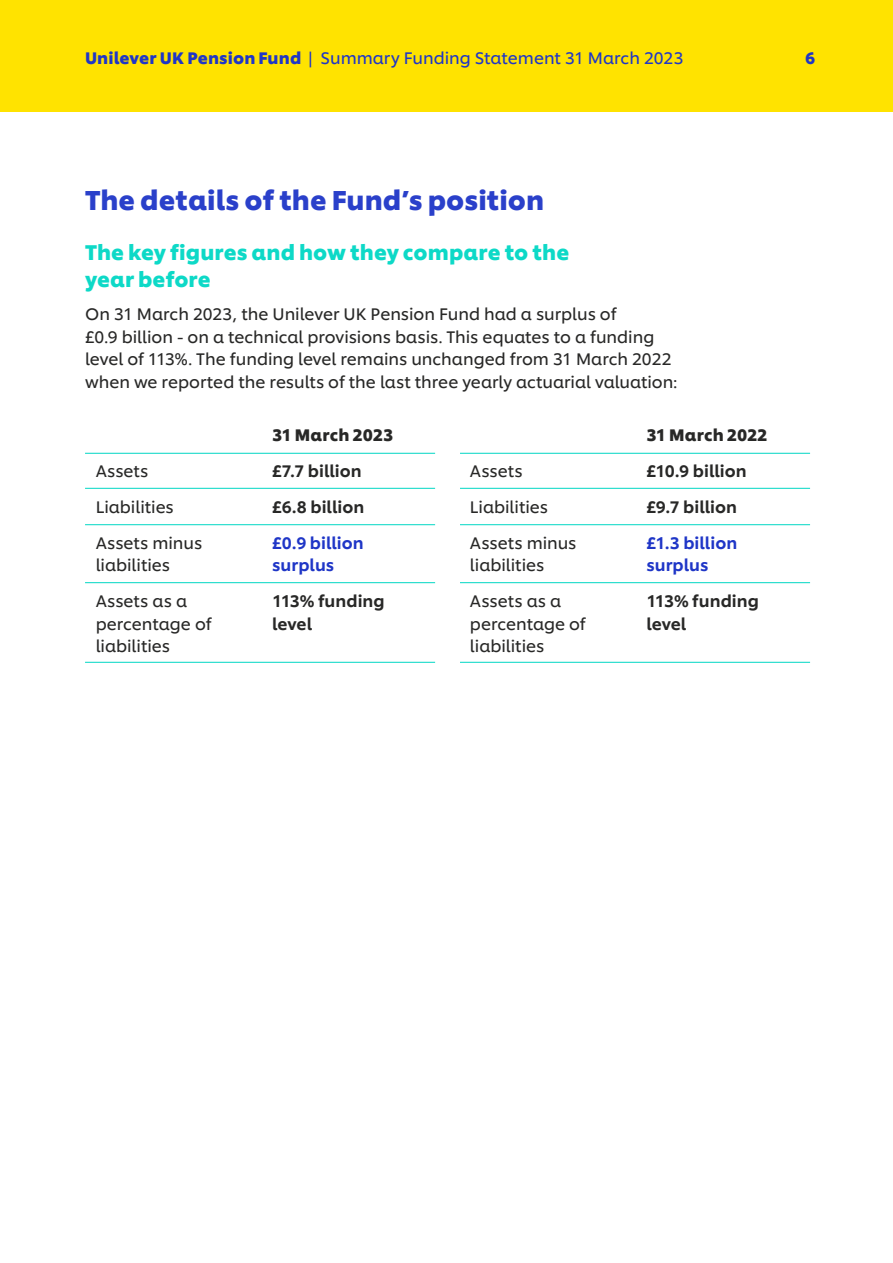
<style>
.page{position:relative;width:893px;height:1263px;background:#fff}
.page>*{position:absolute;margin:0;border:0;box-sizing:border-box;transform-origin:0 0}
.t1{font:700 27px "Unilever Shilling";color:#2a40ca}
.t2{font:700 21px/27px "Unilever Shilling";letter-spacing:.005em;color:#0dd9c7}
.t3{font:16.5px/22.5px "Unilever Shilling";color:#282827}
.t4{font:500 16.5px/22.5px "Unilever Shilling";color:#282827}
.t5{font:16.5px "Unilever Shilling";color:#1f36c7}
.t6{font:500 16.5px/22.5px "Unilever Shilling";letter-spacing:.005em;color:#1f36c7}
.t7{font:700 16.5px "Unilever Shilling";letter-spacing:.005em;color:#282827}
.t8{font:700 16.5px "Unilever Shilling";color:#1f36c7}
.s1{font-weight:700}
</style>
<div class="page">
<div style="left:0;top:0;width:893px;height:112px;background:#ffe300"></div>
<hr style="left:85px;top:453px;width:350px;height:1px;background:#00d7c4">
<hr style="left:85px;top:488px;width:350px;height:1px;background:#00d7c4">
<hr style="left:85px;top:524px;width:350px;height:1px;background:#00d7c4">
<hr style="left:85px;top:582px;width:350px;height:1px;background:#00d7c4">
<hr style="left:85px;top:662px;width:350px;height:1px;background:#00d7c4">
<hr style="left:460px;top:453px;width:350px;height:1px;background:#00d7c4">
<hr style="left:460px;top:488px;width:350px;height:1px;background:#00d7c4">
<hr style="left:460px;top:524px;width:350px;height:1px;background:#00d7c4">
<hr style="left:460px;top:582px;width:350px;height:1px;background:#00d7c4">
<hr style="left:460px;top:662px;width:350px;height:1px;background:#00d7c4">
<p class="t5" style="left:85px;top:46px;width:600px"><span class="s1">Unilever UK Pension Fund</span> | Summary Funding Statement 31 March 2023</p>
<p class="t8" style="left:805px;top:45px;width:12px">6</p>
<h1 class="t1" style="left:85px;top:179px;width:461px">The details of the Fund’s position</h1>
<p class="t2" style="left:85px;top:236px;width:486px">The key figures and how they compare to the year before</p>
<p class="t3" style="left:85px;top:302px;width:594px">On 31 March 2023, the Unilever UK Pension Fund had a surplus of<br>£0.9 billion - on a technical provisions basis. This equates to a funding level of 113%. The funding level remains unchanged from 31 March 2022 when we reported the results of the last three yearly actuarial valuation:</p>
<p class="t7" style="left:272px;top:421px;width:123px">31 March 2023</p>
<p class="t7" style="left:646px;top:421px;width:123px">31 March 2022</p>
<p class="t4" style="left:272px;top:458px;width:91px">£7.7 billion</p>
<p class="t4" style="left:646px;top:458px;width:102px">£10.9 billion</p>
<p class="t3" style="left:96px;top:458px;width:54px">Assets</p>
<p class="t3" style="left:470px;top:458px;width:54px">Assets</p>
<p class="t3" style="left:96px;top:494px;width:80px">Liabilities</p>
<p class="t3" style="left:470px;top:494px;width:80px">Liabilities</p>
<p class="t3" style="left:96px;top:530px;width:108px">Assets minus liabilities</p>
<p class="t3" style="left:470px;top:530px;width:108px">Assets minus liabilities</p>
<p class="t3" style="left:96px;top:589px;width:117px">Assets as a percentage of liabilities</p>
<p class="t3" style="left:470px;top:589px;width:117px">Assets as a percentage of liabilities</p>
<p class="t4" style="left:272px;top:494px;width:94px">£6.8 billion</p>
<p class="t4" style="left:646px;top:494px;width:92px">£9.7 billion</p>
<p class="t6" style="left:272px;top:530px;width:93px">£0.9 billion surplus</p>
<p class="t6" style="left:646px;top:530px;width:92px">£1.3 billion surplus</p>
<p class="t4" style="left:272px;top:589px;width:114px">113% funding level</p>
<p class="t4" style="left:646px;top:589px;width:114px">113% funding level</p>
</div>
